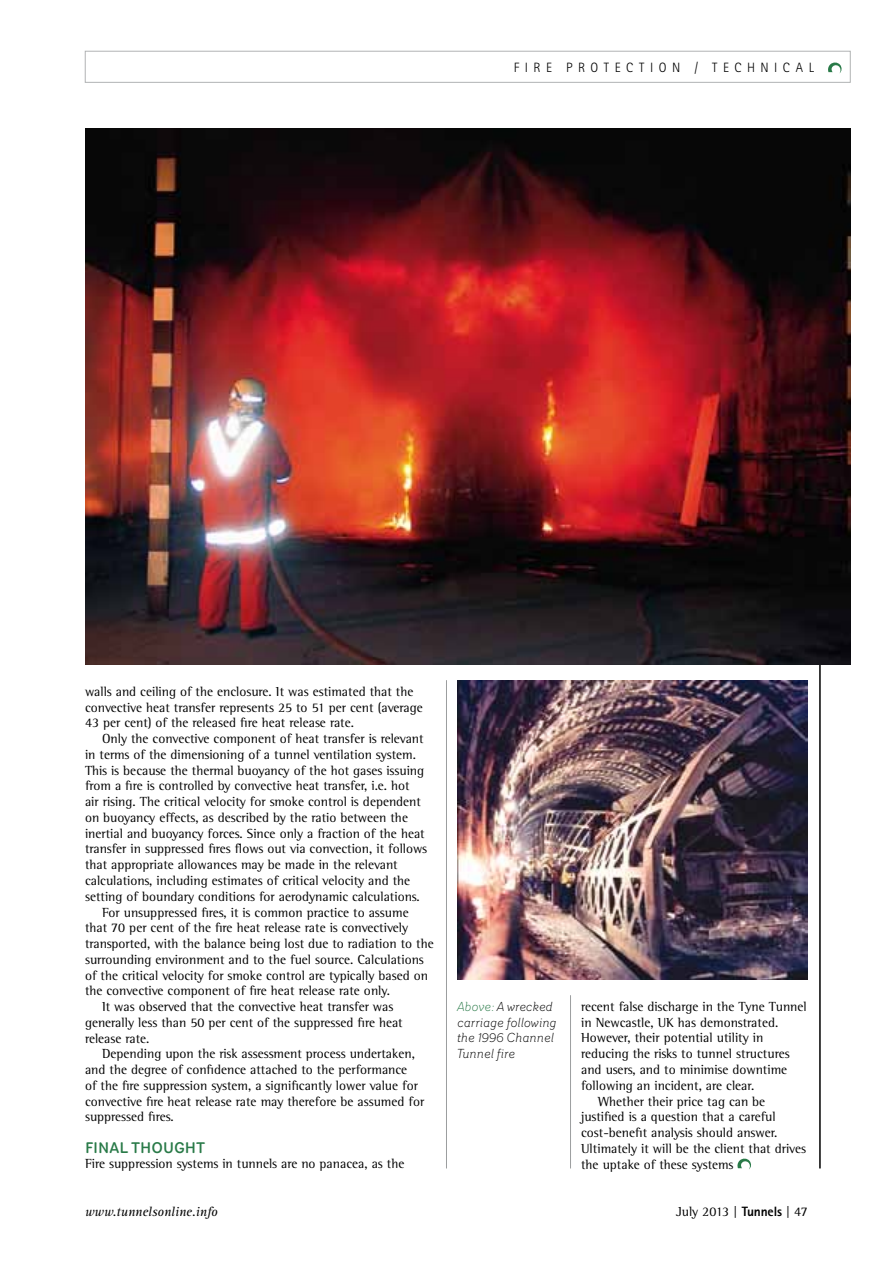
<style>
.page{position:relative;width:893px;height:1263px;background:#fff}
.page>*{position:absolute;margin:0;border:0;box-sizing:border-box;transform-origin:0 0}
.t1{font:500 15px "Router";color:#297a48}
.t2{font:13.5px/15.8px "Rotis Semi Serif Std";color:#000}
.t3{font:300 13.5px "Rotis Sans Serif Std";letter-spacing:.41em;color:#000}
.t4{font:italic 13.5px "Rotis Serif Std";color:#000}
.t5{font:italic 300 12.75px/15.8px "Router";letter-spacing:-.01em;color:#000}
.s1{color:#297a48}
.s2{font-family:"Rotis Sans Serif Std";font-weight:800}
</style>
<div class="page">
<hr style="left:819px;top:230px;width:2px;height:938px;background:#000">
<img style="left:85px;top:129px;width:765px;height:535px">
<hr style="left:446px;top:680px;width:1px;height:488px;background:#9c9e9f">
<hr style="left:570px;top:995px;width:1px;height:173px;background:#9c9e9f">
<img style="left:457px;top:680px;width:351px;height:299px">
<svg style="left:737px;top:1158px;width:14px;height:11px"></svg>
<svg style="left:85px;top:51px;width:766px;height:32px"></svg>
<p class="t3" style="left:514px;top:60px;width:302px">FIRE PROTECTION / TECHNICAL</p>
<p class="t2" style="left:85px;top:683px;width:339px">walls and ceiling of the enclosure. It was estimated that the convective heat transfer represents 25 to 51 per cent (average<br>43 per cent) of the released fire heat release rate.</p>
<p class="t2" style="left:102px;top:731px;width:323px">Only the convective component of heat transfer is relevant</p>
<p class="t2" style="left:85px;top:746px;width:332px">in terms of the dimensioning of a tunnel ventilation system.</p>
<p class="t2" style="left:85px;top:762px;width:341px">This is because the thermal buoyancy of the hot gases issuing</p>
<p class="t2" style="left:85px;top:778px;width:326px">from a fire is controlled by convective heat transfer, i.e. hot</p>
<p class="t2" style="left:85px;top:794px;width:337px">air rising. The critical velocity for smoke control is dependent</p>
<p class="t2" style="left:85px;top:809px;width:324px">on buoyancy effects, as described by the ratio between the</p>
<p class="t2" style="left:85px;top:825px;width:341px">inertial and buoyancy forces. Since only a fraction of the heat</p>
<p class="t2" style="left:85px;top:841px;width:344px">transfer in suppressed fires flows out via convection, it follows</p>
<p class="t2" style="left:85px;top:857px;width:314px">that appropriate allowances may be made in the relevant</p>
<p class="t2" style="left:85px;top:872px;width:327px">calculations, including estimates of critical velocity and the</p>
<p class="t2" style="left:85px;top:888px;width:336px">setting of boundary conditions for aerodynamic calculations.</p>
<p class="t2" style="left:102px;top:904px;width:308px">For unsuppressed fires, it is common practice to assume</p>
<p class="t2" style="left:85px;top:920px;width:324px">that 70 per cent of the fire heat release rate is convectively</p>
<p class="t2" style="left:85px;top:935px;width:350px">transported, with the balance being lost due to radiation to the</p>
<p class="t2" style="left:85px;top:951px;width:340px">surrounding environment and to the fuel source. Calculations</p>
<p class="t2" style="left:85px;top:967px;width:344px">of the critical velocity for smoke control are typically based on</p>
<p class="t2" style="left:85px;top:983px;width:306px">the convective component of fire heat release rate only.</p>
<p class="t2" style="left:102px;top:998px;width:293px">It was observed that the convective heat transfer was</p>
<p class="t2" style="left:85px;top:1014px;width:319px">generally less than 50 per cent of the suppressed fire heat</p>
<p class="t2" style="left:85px;top:1030px;width:66px">release rate.</p>
<p class="t2" style="left:102px;top:1046px;width:314px">Depending upon the risk assessment process undertaken,</p>
<p class="t2" style="left:85px;top:1061px;width:324px">and the degree of confidence attached to the performance</p>
<p class="t2" style="left:85px;top:1077px;width:334px">of the fire suppression system, a significantly lower value for</p>
<p class="t2" style="left:85px;top:1093px;width:341px">convective fire heat release rate may therefore be assumed for</p>
<p class="t2" style="left:85px;top:1109px;width:90px">suppressed fires.</p>
<p class="t1" style="left:85px;top:1136px;width:122px">FINAL THOUGHT</p>
<p class="t2" style="left:85px;top:1156px;width:321px">Fire suppression systems in tunnels are no panacea, as the</p>
<p class="t5" style="left:457px;top:998px;width:101px"><span class="s1">Above:</span> A wrecked carriage following the 1996 Channel<br>Tunnel fire</p>
<p class="t2" style="left:581px;top:998px;width:227px">recent false discharge in the Tyne Tunnel</p>
<p class="t2" style="left:581px;top:1014px;width:199px">in Newcastle, UK has demonstrated.</p>
<p class="t2" style="left:581px;top:1030px;width:184px">However, their potential utility in</p>
<p class="t2" style="left:581px;top:1046px;width:210px">reducing the risks to tunnel structures</p>
<p class="t2" style="left:581px;top:1061px;width:208px">and users, and to minimise downtime</p>
<p class="t2" style="left:581px;top:1077px;width:175px">following an incident, are clear.</p>
<p class="t2" style="left:598px;top:1093px;width:169px">Whether their price tag can be</p>
<p class="t2" style="left:581px;top:1109px;width:196px">justified is a question that a careful</p>
<p class="t2" style="left:581px;top:1124px;width:198px">cost-benefit analysis should answer.</p>
<p class="t2" style="left:581px;top:1140px;width:226px">Ultimately it will be the client that drives</p>
<p class="t2" style="left:581px;top:1156px;width:154px">the uptake of these systems</p>
<p class="t4" style="left:85px;top:1204px;width:134px">www.tunnelsonline.info</p>
<p class="t2" style="left:676px;top:1203px;width:133px">July 2013 | <span class="s2">Tunnels</span> | 47</p>
</div>
